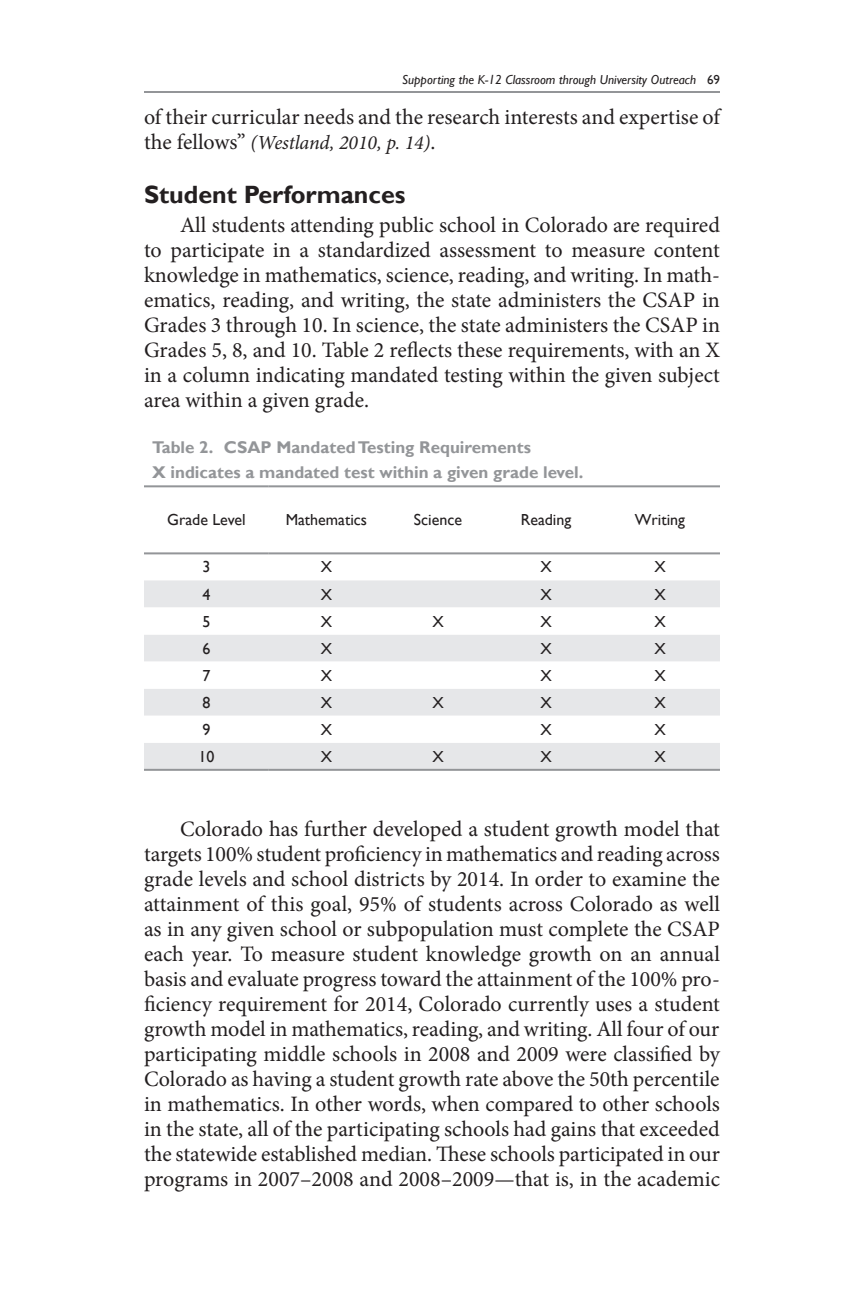
<style>
.page{position:relative;width:864px;height:1296px;background:#fff}
.page>*{position:absolute;margin:0;border:0;box-sizing:border-box;transform-origin:0 0}
.JHEOE_Subheading_Lev{font:700 25px "Gill Sans";color:#231f20}
.JHEOE_Normal{font:22px/25px "Minion Pro";color:#231f20;text-align:justify}
.JHEOE_Normal-2{font:italic 20px "Minion Pro";color:#231f20}
.JHEOE_Table_Title{font:700 17px "Gill Sans";color:#939598}
.JHEOE_Table_Format{font:16px "Gill Sans";color:#231f20}
.JHEOE_Table_data{font:16px "Gill Sans";color:#231f20}
.t1{font:italic 13px "Gill Sans";color:#231f20}
.s1{font-style:normal}
.s2{font-style:normal;font-size:22px}
</style>
<div class="page">
<hr style="left:144px;top:91px;width:576px;height:2px;background:#939598">
<div style="left:144px;top:580px;width:576px;height:189px;background:#e6e7e9"></div>
<svg style="left:144px;top:608px;width:576px;height:135px"></svg>
<hr style="left:144px;top:485px;width:125px;height:2px;background:#939598">
<hr style="left:269px;top:485px;width:115px;height:2px;background:#939598">
<hr style="left:384px;top:485px;width:108px;height:2px;background:#939598">
<hr style="left:492px;top:485px;width:108px;height:2px;background:#939598">
<hr style="left:600px;top:485px;width:120px;height:2px;background:#939598">
<hr style="left:144px;top:552px;width:125px;height:2px;background:#939598">
<hr style="left:269px;top:552px;width:115px;height:2px;background:#939598">
<hr style="left:384px;top:552px;width:108px;height:2px;background:#939598">
<hr style="left:492px;top:552px;width:108px;height:2px;background:#939598">
<hr style="left:600px;top:552px;width:120px;height:2px;background:#939598">
<hr style="left:144px;top:769px;width:125px;height:2px;background:#939598">
<hr style="left:269px;top:769px;width:115px;height:2px;background:#939598">
<hr style="left:384px;top:769px;width:108px;height:2px;background:#939598">
<hr style="left:492px;top:769px;width:108px;height:2px;background:#939598">
<hr style="left:600px;top:769px;width:120px;height:2px;background:#939598">
<p class="t1" style="left:402px;top:72px;width:319px">Supporting the K-12 Classroom through University Outreach <span class="s1">69</span></p>
<p class="JHEOE_Normal" style="left:144px;top:105px;width:577px">of their curricular needs and the research interests and expertise of</p>
<p class="JHEOE_Normal-2" style="left:144px;top:129px;width:293px"><span class="s2">the fellows”</span> (Westland, 2010, p. 14)<span class="s2">.</span></p>
<p class="JHEOE_Subheading_Lev" style="left:144px;top:180px;width:263px">Student Performances</p>
<p class="JHEOE_Normal" style="left:144px;top:213px;width:578px;text-indent:36px">All students attending public school in Colorado are required to participate in a standardized assessment to measure content knowledge in mathematics, science, reading, and writing. In math&shy;ematics, reading, and writing, the state administers the CSAP in Grades 3 through 10. In science, the state administers the CSAP in Grades 5, 8, and 10. Table 2 reflects these requirements, with an X in a column indicating mandated testing within the given subject area within a given grade.</p>
<p class="JHEOE_Table_Title" style="left:152px;top:437px;width:380px">Table 2. CSAP Mandated Testing Requirements</p>
<p class="JHEOE_Table_Title" style="left:152px;top:462px;width:433px">X indicates a mandated test within a given grade level.</p>
<p class="JHEOE_Table_Format" style="left:167px;top:511px;width:80px">Grade Level</p>
<p class="JHEOE_Table_Format" style="left:286px;top:511px;width:83px">Mathematics</p>
<p class="JHEOE_Table_Format" style="left:414px;top:511px;width:50px">Science</p>
<p class="JHEOE_Table_Format" style="left:521px;top:511px;width:52px">Reading</p>
<p class="JHEOE_Table_Format" style="left:635px;top:511px;width:52px">Writing</p>
<p class="JHEOE_Table_Format" style="left:202px;top:558px;width:9px">3</p>
<p class="JHEOE_Table_Format" style="left:321px;top:558px;width:13px">X</p>
<p class="JHEOE_Table_data" style="left:540px;top:558px;width:13px">X</p>
<p class="JHEOE_Table_data" style="left:654px;top:558px;width:13px">X</p>
<p class="JHEOE_Table_Format" style="left:202px;top:585px;width:9px">4</p>
<p class="JHEOE_Table_Format" style="left:321px;top:585px;width:13px">X</p>
<p class="JHEOE_Table_data" style="left:540px;top:585px;width:13px">X</p>
<p class="JHEOE_Table_data" style="left:654px;top:585px;width:13px">X</p>
<p class="JHEOE_Table_Format" style="left:202px;top:612px;width:9px">5</p>
<p class="JHEOE_Table_Format" style="left:321px;top:612px;width:13px">X</p>
<p class="JHEOE_Table_data" style="left:432px;top:612px;width:13px">X</p>
<p class="JHEOE_Table_data" style="left:540px;top:612px;width:13px">X</p>
<p class="JHEOE_Table_data" style="left:654px;top:612px;width:13px">X</p>
<p class="JHEOE_Table_Format" style="left:202px;top:639px;width:9px">6</p>
<p class="JHEOE_Table_Format" style="left:321px;top:639px;width:13px">X</p>
<p class="JHEOE_Table_data" style="left:540px;top:639px;width:13px">X</p>
<p class="JHEOE_Table_data" style="left:654px;top:639px;width:13px">X</p>
<p class="JHEOE_Table_Format" style="left:202px;top:666px;width:9px">7</p>
<p class="JHEOE_Table_Format" style="left:321px;top:666px;width:13px">X</p>
<p class="JHEOE_Table_data" style="left:540px;top:666px;width:13px">X</p>
<p class="JHEOE_Table_data" style="left:654px;top:666px;width:13px">X</p>
<p class="JHEOE_Table_Format" style="left:202px;top:693px;width:9px">8</p>
<p class="JHEOE_Table_Format" style="left:321px;top:693px;width:13px">X</p>
<p class="JHEOE_Table_data" style="left:432px;top:693px;width:13px">X</p>
<p class="JHEOE_Table_data" style="left:540px;top:693px;width:13px">X</p>
<p class="JHEOE_Table_data" style="left:654px;top:693px;width:13px">X</p>
<p class="JHEOE_Table_Format" style="left:202px;top:720px;width:9px">9</p>
<p class="JHEOE_Table_Format" style="left:321px;top:720px;width:13px">X</p>
<p class="JHEOE_Table_data" style="left:540px;top:720px;width:13px">X</p>
<p class="JHEOE_Table_data" style="left:654px;top:720px;width:13px">X</p>
<p class="JHEOE_Table_Format" style="left:198px;top:747px;width:17px">10</p>
<p class="JHEOE_Table_Format" style="left:321px;top:747px;width:13px">X</p>
<p class="JHEOE_Table_data" style="left:432px;top:747px;width:13px">X</p>
<p class="JHEOE_Table_data" style="left:540px;top:747px;width:13px">X</p>
<p class="JHEOE_Table_data" style="left:654px;top:747px;width:13px">X</p>
<p class="JHEOE_Normal" style="left:144px;top:817px;width:578px;text-indent:36px">Colorado has further developed a student growth model that targets 100% student proficiency in mathematics and reading across grade levels and school districts by 2014. In order to examine the attainment of this goal, 95% of students across Colorado as well as in any given school or subpopulation must complete the CSAP each year. To measure student knowledge growth on an annual basis and evaluate progress toward the attainment of the 100% pro&shy;ficiency requirement for 2014, Colorado currently uses a student growth model in mathematics, reading, and writing. All four of our participating middle schools in 2008 and 2009 were classified by Colorado as having a student growth rate above the 50th percentile in mathematics. In other words, when compared to other schools in the state, all of the participating schools had gains that exceeded the statewide established median. These schools participated in our programs in 2007–2008 and 2008–2009—that is, in the academic</p>
</div>
